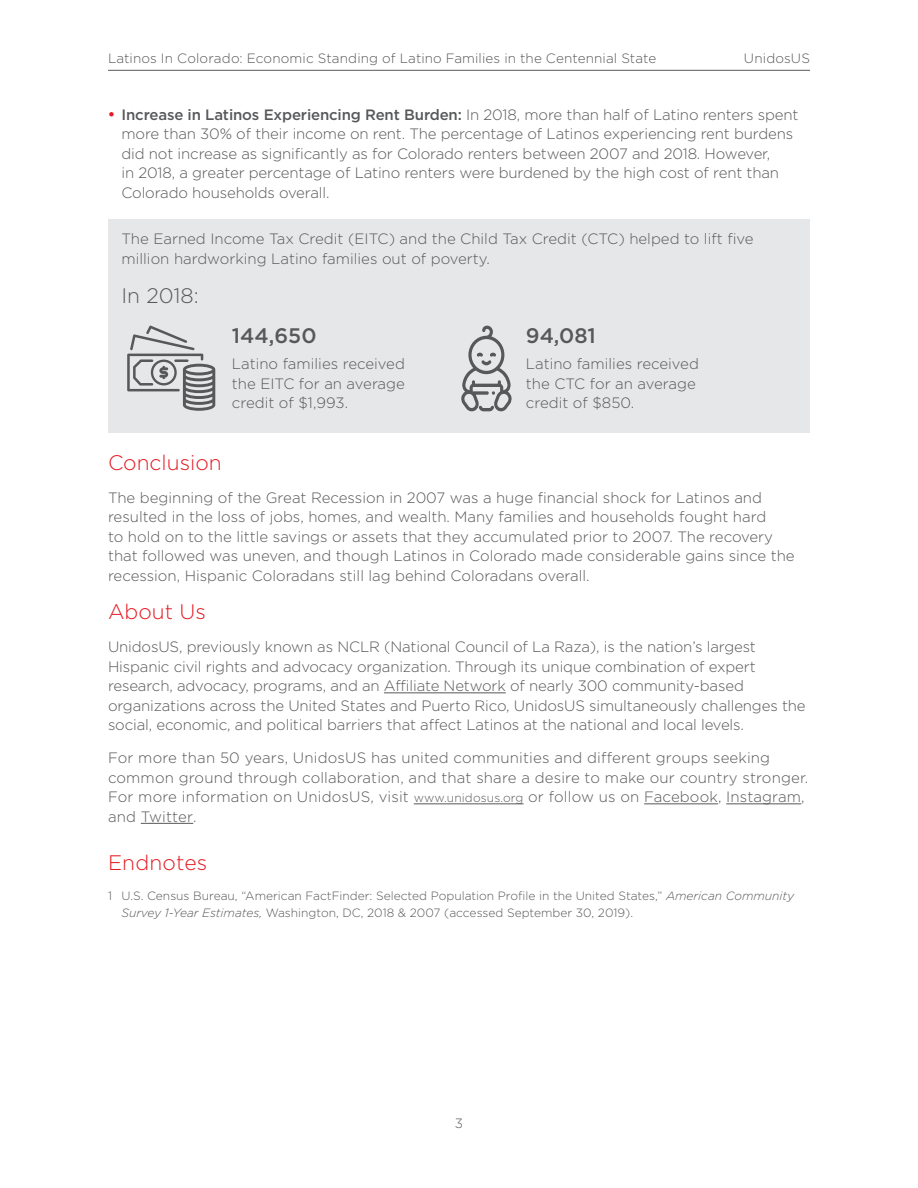
<style>
.page{position:relative;width:918px;height:1188px;background:#fff}
.page>*{position:absolute;margin:0;border:0;box-sizing:border-box;transform-origin:0 0}
.t1{font:300 21px "Gotham";color:#e51a23}
.t2{font:500 21px "Gotham";color:#57585a}
.t3{font:300 21px "Gotham";color:#57585a}
.t4{font:300 15px/19.5px "Gotham";color:#57585a}
.t5{font:300 15px/19.5px "Gotham HTF";letter-spacing:-.01em;color:#57585a}
.t6{font:300 15px/19.5px "Gotham HTF";letter-spacing:.01em;color:#57585a}
.t7{font:300 13.5px "Gotham";letter-spacing:.01em;color:#57585a}
.t8{font:300 12px/16.5px "Gotham";color:#57585a}
.s1{color:#e51a23}
.s2{font-weight:500}
.s3{font-family:"Gotham"}
.s4{font-family:"Gotham";font-size:12px}
.s5{font-style:italic}
</style>
<div class="page">
<hr style="left:108px;top:70px;width:702px;height:1px;background:#57585a">
<div style="left:108px;top:219px;width:702px;height:213px;background:#e6e7e9"></div>
<hr style="left:384px;top:693px;width:122px;height:1px;background:#57585a">
<hr style="left:414px;top:804px;width:110px;height:1px;background:#57585a">
<hr style="left:644px;top:804px;width:74px;height:1px;background:#57585a">
<hr style="left:726px;top:804px;width:75px;height:1px;background:#57585a">
<hr style="left:141px;top:823px;width:52px;height:1px;background:#57585a">
<svg style="left:461px;top:326px;width:51px;height:85px"></svg>
<svg style="left:127px;top:325px;width:88px;height:86px"></svg>
<p class="t7" style="left:108px;top:50px;width:550px">Latinos In Colorado: Economic Standing of Latino Families in the Centennial State</p>
<p class="t7" style="left:744px;top:50px;width:68px">UnidosUS</p>
<p class="t4" style="left:122px;top:105px;width:678px;text-indent:-14px"><span class="s1">•</span> <span class="s2">Increase in Latinos Experiencing Rent Burden:</span> In 2018, more than half of Latino renters spent more than 30% of their income on rent. The percentage of Latinos experiencing rent burdens did not increase as significantly as for Colorado renters between 2007 and 2018. However,<br>in 2018, a greater percentage of Latino renters were burdened by the high cost of rent than Colorado households overall.</p>
<p class="t4" style="left:122px;top:229px;width:634px">The Earned Income Tax Credit (EITC) and the Child Tax Credit (CTC) helped to lift five million hardworking Latino families out of poverty.</p>
<p class="t3" style="left:122px;top:282px;width:79px">In 2018:</p>
<p class="t2" style="left:232px;top:322px;width:86px">144,650</p>
<p class="t4" style="left:232px;top:354px;width:175px;text-align:justify">Latino families received the EITC for an average credit of $1,993.</p>
<p class="t2" style="left:526px;top:322px;width:72px">94,081</p>
<p class="t4" style="left:526px;top:354px;width:175px">Latino families received the CTC for an average credit of $850.</p>
<p class="t1" style="left:108px;top:449px;width:115px">Conclusion</p>
<p class="t4" style="left:108px;top:487px;width:688px">The beginning of the Great Recession in 2007 was a huge financial shock for Latinos and resulted in the loss of jobs, homes, and wealth. Many families and households fought hard<br>to hold on to the little savings or assets that they accumulated prior to 2007. The recovery that followed was uneven, and though Latinos in Colorado made considerable gains since the recession, Hispanic Coloradans still lag behind Coloradans overall.</p>
<p class="t1" style="left:108px;top:599px;width:99px">About Us</p>
<p class="t5" style="left:108px;top:637px;width:699px">UnidosUS, previously known as NCLR (National Council of La Raza), is the nation’s largest Hispanic civil rights and advocacy organization. Through its unique combination of expert research, advocacy, programs, and an <span class="s3">Affiliate Network</span> of nearly 300 community-based organizations across the United States and Puerto Rico, UnidosUS simultaneously challenges the social, economic, and political barriers that affect Latinos at the national and local levels.</p>
<p class="t6" style="left:108px;top:748px;width:702px">For more than 50 years, UnidosUS has united communities and different groups seeking common ground through collaboration, and that share a desire to make our country stronger.<br>For more information on UnidosUS, visit <span class="s4">www.unidosus.org</span> or follow us on <span class="s3">Facebook</span>, <span class="s3">Instagram</span>, and <span class="s3">Twitter</span>.</p>
<p class="t1" style="left:108px;top:849px;width:101px">Endnotes</p>
<p class="t8" style="left:122px;top:887px;width:674px;text-indent:-14px">1 U.S. Census Bureau, “American FactFinder: Selected Population Profile in the United States,” <span class="s5">American Community<br>Survey 1-Year Estimates,</span> Washington, DC, 2018 &amp; 2007 (accessed September 30, 2019).</p>
<p class="t7" style="left:455px;top:1114px;width:10px">3</p>
</div>
